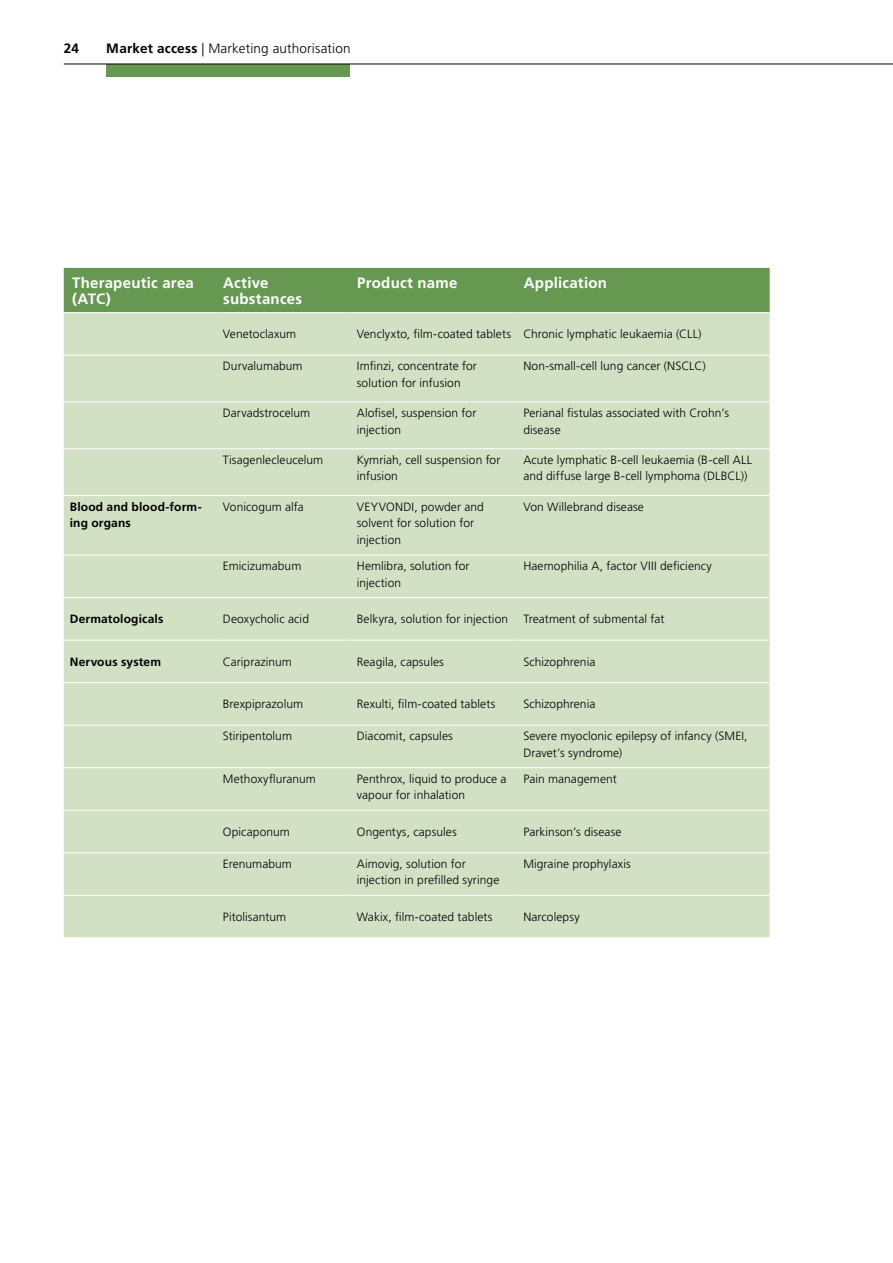
<style>
.page{position:relative;width:893px;height:1263px;background:#fff}
.page>*{position:absolute;margin:0;border:0;box-sizing:border-box;transform-origin:0 0}
.t1{font:700 15px/16.5px "Frutiger LT Std";letter-spacing:.015em;color:#fff}
.t2{font:300 13.5px "Frutiger LT Std";letter-spacing:.015em;color:#000}
.t3{font:700 13.5px "Frutiger LT Std";color:#000}
.t4{font:300 12px/16.5px "Frutiger LT Std";letter-spacing:.005em;color:#000}
.t5{font:700 12px/16.5px "Frutiger LT Std";letter-spacing:.015em;color:#000}
.s1{font-weight:700}
</style>
<div class="page">
<div style="left:106px;top:64px;width:244px;height:13px;background:#679851"></div>
<hr style="left:64px;top:64px;width:829px;height:1px;background:#000">
<div style="left:64px;top:268px;width:706px;height:44px;background:#679851"></div>
<div style="left:64px;top:313px;width:706px;height:624px;background:#d2e0c4"></div>
<hr style="left:64px;top:355px;width:153px;height:1px;background:#fff">
<hr style="left:217px;top:355px;width:134px;height:1px;background:#fff">
<hr style="left:351px;top:355px;width:166px;height:1px;background:#fff">
<hr style="left:517px;top:355px;width:253px;height:1px;background:#fff">
<hr style="left:64px;top:402px;width:153px;height:1px;background:#fff">
<hr style="left:217px;top:402px;width:134px;height:1px;background:#fff">
<hr style="left:351px;top:402px;width:166px;height:1px;background:#fff">
<hr style="left:517px;top:402px;width:253px;height:1px;background:#fff">
<hr style="left:64px;top:448px;width:153px;height:1px;background:#fff">
<hr style="left:217px;top:448px;width:134px;height:1px;background:#fff">
<hr style="left:351px;top:448px;width:166px;height:1px;background:#fff">
<hr style="left:517px;top:448px;width:253px;height:1px;background:#fff">
<hr style="left:64px;top:495px;width:153px;height:1px;background:#fff">
<hr style="left:217px;top:495px;width:134px;height:1px;background:#fff">
<hr style="left:351px;top:495px;width:166px;height:1px;background:#fff">
<hr style="left:517px;top:495px;width:253px;height:1px;background:#fff">
<hr style="left:64px;top:555px;width:153px;height:1px;background:#fff">
<hr style="left:217px;top:555px;width:134px;height:1px;background:#fff">
<hr style="left:351px;top:555px;width:166px;height:1px;background:#fff">
<hr style="left:517px;top:555px;width:253px;height:1px;background:#fff">
<hr style="left:64px;top:597px;width:153px;height:1px;background:#fff">
<hr style="left:217px;top:597px;width:134px;height:1px;background:#fff">
<hr style="left:351px;top:597px;width:166px;height:1px;background:#fff">
<hr style="left:517px;top:597px;width:253px;height:1px;background:#fff">
<hr style="left:64px;top:640px;width:153px;height:1px;background:#fff">
<hr style="left:217px;top:640px;width:134px;height:1px;background:#fff">
<hr style="left:351px;top:640px;width:166px;height:1px;background:#fff">
<hr style="left:517px;top:640px;width:253px;height:1px;background:#fff">
<hr style="left:64px;top:682px;width:153px;height:1px;background:#fff">
<hr style="left:217px;top:682px;width:134px;height:1px;background:#fff">
<hr style="left:351px;top:682px;width:166px;height:1px;background:#fff">
<hr style="left:517px;top:682px;width:253px;height:1px;background:#fff">
<hr style="left:64px;top:725px;width:153px;height:1px;background:#fff">
<hr style="left:217px;top:725px;width:134px;height:1px;background:#fff">
<hr style="left:351px;top:725px;width:166px;height:1px;background:#fff">
<hr style="left:517px;top:725px;width:253px;height:1px;background:#fff">
<hr style="left:64px;top:767px;width:153px;height:1px;background:#fff">
<hr style="left:217px;top:767px;width:134px;height:1px;background:#fff">
<hr style="left:351px;top:767px;width:166px;height:1px;background:#fff">
<hr style="left:517px;top:767px;width:253px;height:1px;background:#fff">
<hr style="left:64px;top:810px;width:153px;height:1px;background:#fff">
<hr style="left:217px;top:810px;width:134px;height:1px;background:#fff">
<hr style="left:351px;top:810px;width:166px;height:1px;background:#fff">
<hr style="left:517px;top:810px;width:253px;height:1px;background:#fff">
<hr style="left:64px;top:852px;width:153px;height:1px;background:#fff">
<hr style="left:217px;top:852px;width:134px;height:1px;background:#fff">
<hr style="left:351px;top:852px;width:166px;height:1px;background:#fff">
<hr style="left:517px;top:852px;width:253px;height:1px;background:#fff">
<hr style="left:64px;top:895px;width:153px;height:1px;background:#fff">
<hr style="left:217px;top:895px;width:134px;height:1px;background:#fff">
<hr style="left:351px;top:895px;width:166px;height:1px;background:#fff">
<hr style="left:517px;top:895px;width:253px;height:1px;background:#fff">
<p class="t3" style="left:64px;top:40px;width:17px">24</p>
<p class="t2" style="left:106px;top:40px;width:246px"><span class="s1">Market access</span> | Marketing authorisation</p>
<p class="t1" style="left:72px;top:274px;width:123px">Therapeutic area (ATC)</p>
<p class="t1" style="left:223px;top:274px;width:80px">Active substances</p>
<p class="t1" style="left:357px;top:274px;width:102px">Product name</p>
<p class="t1" style="left:524px;top:274px;width:85px">Application</p>
<p class="t4" style="left:223px;top:326px;width:75px">Venetoclaxum</p>
<p class="t4" style="left:357px;top:326px;width:346px">Venclyxto, film-coated tablets Chronic lymphatic leukaemia (CLL)</p>
<p class="t4" style="left:223px;top:358px;width:81px">Durvalumabum</p>
<p class="t4" style="left:357px;top:358px;width:122px">Imfinzi, concentrate for solution for infusion</p>
<p class="t4" style="left:523px;top:358px;width:184px">Non-small-cell lung cancer (NSCLC)</p>
<p class="t4" style="left:223px;top:405px;width:89px">Darvadstrocelum</p>
<p class="t4" style="left:357px;top:405px;width:121px">Alofisel, suspension for injection</p>
<p class="t4" style="left:523px;top:405px;width:207px">Perianal fistulas associated with Crohn’s disease</p>
<p class="t4" style="left:223px;top:452px;width:102px">Tisagenlecleucelum</p>
<p class="t4" style="left:357px;top:452px;width:145px">Kymriah, cell suspension for infusion</p>
<p class="t4" style="left:523px;top:452px;width:230px">Acute lymphatic B-cell leukaemia (B-cell ALL and diffuse large B-cell lymphoma (DLBCL))</p>
<p class="t5" style="left:70px;top:498px;width:133px">Blood and blood-form&shy;ing organs</p>
<p class="t4" style="left:223px;top:498px;width:82px">Vonicogum alfa</p>
<p class="t4" style="left:357px;top:498px;width:129px">VEYVONDI, powder and solvent for solution for injection</p>
<p class="t4" style="left:523px;top:498px;width:122px">Von Willebrand disease</p>
<p class="t4" style="left:223px;top:558px;width:80px">Emicizumabum</p>
<p class="t4" style="left:357px;top:558px;width:114px">Hemlibra, solution for injection</p>
<p class="t4" style="left:523px;top:558px;width:190px">Haemophilia A, factor VIII deficiency</p>
<p class="t5" style="left:70px;top:611px;width:95px">Dermatologicals</p>
<p class="t4" style="left:223px;top:611px;width:88px">Deoxycholic acid</p>
<p class="t4" style="left:357px;top:611px;width:153px">Belkyra, solution for injection</p>
<p class="t4" style="left:523px;top:611px;width:143px">Treatment of submental fat</p>
<p class="t5" style="left:70px;top:653px;width:93px">Nervous system</p>
<p class="t4" style="left:223px;top:654px;width:71px">Cariprazinum</p>
<p class="t4" style="left:357px;top:654px;width:89px">Reagila, capsules</p>
<p class="t4" style="left:523px;top:654px;width:73px">Schizophrenia</p>
<p class="t4" style="left:223px;top:696px;width:82px">Brexpiprazolum</p>
<p class="t4" style="left:357px;top:696px;width:140px">Rexulti, film-coated tablets</p>
<p class="t4" style="left:523px;top:696px;width:73px">Schizophrenia</p>
<p class="t4" style="left:223px;top:728px;width:71px">Stiripentolum</p>
<p class="t4" style="left:357px;top:728px;width:98px">Diacomit, capsules</p>
<p class="t4" style="left:523px;top:728px;width:226px">Severe myoclonic epilepsy of infancy (SMEI,<br>Dravet’s syndrome)</p>
<p class="t4" style="left:223px;top:770px;width:95px">Methoxyfluranum</p>
<p class="t4" style="left:357px;top:770px;width:151px">Penthrox, liquid to produce a vapour for inhalation</p>
<p class="t4" style="left:523px;top:770px;width:95px">Pain management</p>
<p class="t4" style="left:223px;top:824px;width:69px">Opicaponum</p>
<p class="t4" style="left:357px;top:824px;width:101px">Ongentys, capsules</p>
<p class="t4" style="left:523px;top:824px;width:100px">Parkinson’s disease</p>
<p class="t4" style="left:223px;top:855px;width:71px">Erenumabum</p>
<p class="t4" style="left:357px;top:855px;width:144px">Aimovig, solution for injection in prefilled syringe</p>
<p class="t4" style="left:523px;top:855px;width:109px">Migraine prophylaxis</p>
<p class="t4" style="left:223px;top:909px;width:65px">Pitolisantum</p>
<p class="t4" style="left:357px;top:909px;width:137px">Wakix, film-coated tablets</p>
<p class="t4" style="left:523px;top:909px;width:58px">Narcolepsy</p>
</div>
